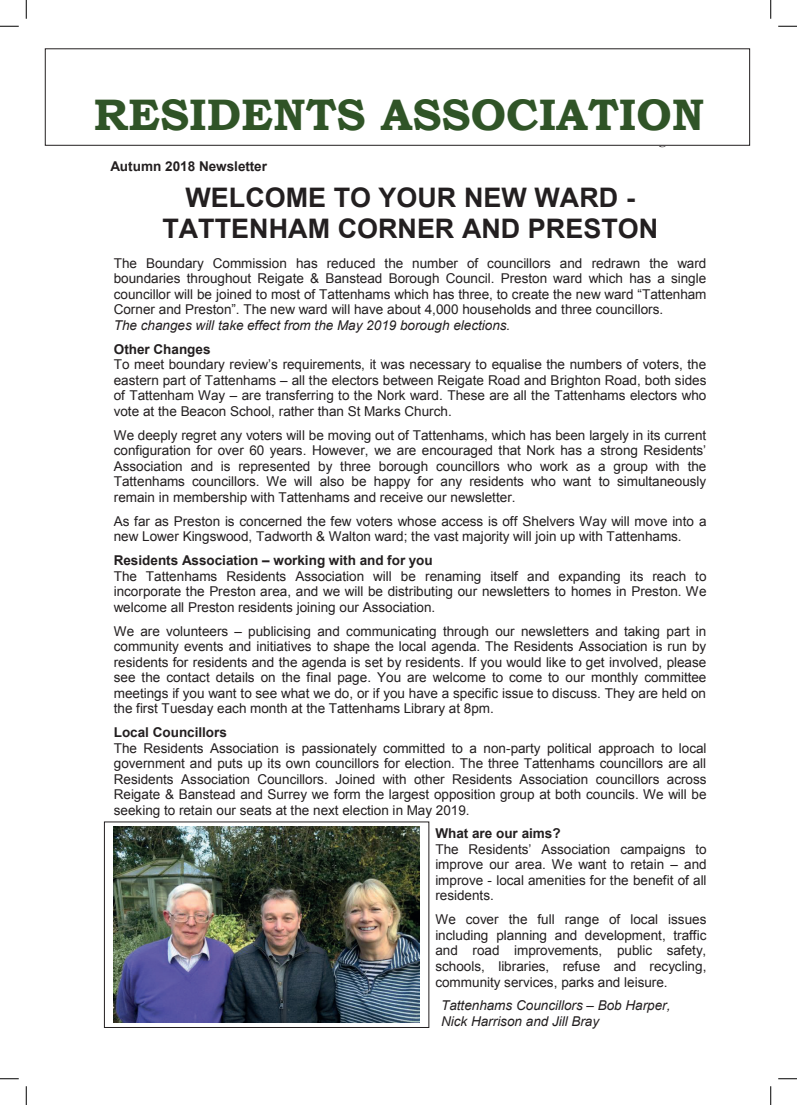
<style>
.page{position:relative;width:797px;height:1105px;background:#fff}
.page>*{position:absolute;margin:0;border:0;box-sizing:border-box;transform-origin:0 0}
.t1{font:700 44.12px "Bookman Old Style";color:#305427}
.t2{font:700 26.88px/31px "Arial";color:#231f20;text-align:center}
.t3{font:13.5px/15.5px "Arial";color:#231f20;text-align:justify}
.t4{font:italic 13.5px/15.5px "Arial";color:#231f20}
.t5{font:700 13.5px "Arial";color:#231f20}
</style>
<div class="page">
<div style="left:45px;top:48px;width:705px;height:98px;border:1px solid #231f20"></div>
<div style="left:104px;top:821px;width:325px;height:207px;border:1px solid #231f20"></div>
<img style="left:114px;top:827px;width:305px;height:195px">
<svg style="left:0;top:25px;width:19px;height:2px"></svg>
<svg style="left:778px;top:25px;width:19px;height:2px"></svg>
<svg style="left:0;top:1078px;width:19px;height:1px"></svg>
<svg style="left:778px;top:1078px;width:19px;height:1px"></svg>
<svg style="left:25px;top:0;width:2px;height:19px"></svg>
<svg style="left:25px;top:1086px;width:2px;height:19px"></svg>
<svg style="left:770px;top:0;width:1px;height:19px"></svg>
<svg style="left:770px;top:1086px;width:1px;height:19px"></svg>
<h1 class="t1" style="left:94px;top:83px;width:612px">RESIDENTS ASSOCIATION</h1>
<p class="t5" style="left:110px;top:157px;width:158px">Autumn 2018 Newsletter</p>
<h2 class="t2" style="left:162px;top:183px;width:497px">WELCOME TO YOUR NEW WARD -<br>TATTENHAM CORNER AND PRESTON</h2>
<p class="t3" style="left:114px;top:255px;width:594px">The Boundary Commission has reduced the number of councillors and redrawn the ward boundaries throughout Reigate &amp; Banstead Borough Council. Preston ward which has a single councillor will be joined to most of Tattenhams which has three, to create the new ward “Tattenham Corner and Preston”. The new ward will have about 4,000 households and three councillors.</p>
<p class="t4" style="left:114px;top:317px;width:398px">The changes will take effect from the May 2019 borough elections.</p>
<p class="t5" style="left:114px;top:340px;width:98px">Other Changes</p>
<p class="t3" style="left:114px;top:357px;width:594px">To meet boundary review’s requirements, it was necessary to equalise the numbers of voters, the eastern part of Tattenhams – all the electors between Reigate Road and Brighton Road, both sides of Tattenham Way – are transferring to the Nork ward. These are all the Tattenhams electors who vote at the Beacon School, rather than St Marks Church.</p>
<p class="t3" style="left:114px;top:427px;width:594px">We deeply regret any voters will be moving out of Tattenhams, which has been largely in its current configuration for over 60 years. However, we are encouraged that Nork has a strong Residents’ Association and is represented by three borough councillors who work as a group with the Tattenhams councillors. We will also be happy for any residents who want to simultaneously remain in membership with Tattenhams and receive our newsletter.</p>
<p class="t3" style="left:114px;top:513px;width:594px">As far as Preston is concerned the few voters whose access is off Shelvers Way will move into a new Lower Kingswood, Tadworth &amp; Walton ward; the vast majority will join up with Tattenhams.</p>
<p class="t5" style="left:114px;top:551px;width:320px">Residents Association – working with and for you</p>
<p class="t3" style="left:114px;top:568px;width:594px">The Tattenhams Residents Association will be renaming itself and expanding its reach to incorporate the Preston area, and we will be distributing our newsletters to homes in Preston. We welcome all Preston residents joining our Association.</p>
<p class="t3" style="left:114px;top:623px;width:594px">We are volunteers – publicising and communicating through our newsletters and taking part in community events and initiatives to shape the local agenda. The Residents Association is run by residents for residents and the agenda is set by residents. If you would like to get involved, please see the contact details on the final page. You are welcome to come to our monthly committee meetings if you want to see what we do, or if you have a specific issue to discuss. They are held on the first Tuesday each month at the Tattenhams Library at 8pm.</p>
<p class="t5" style="left:114px;top:723px;width:115px">Local Councillors</p>
<p class="t3" style="left:114px;top:740px;width:594px">The Residents Association is passionately committed to a non-party political approach to local government and puts up its own councillors for election. The three Tattenhams councillors are all Residents Association Councillors. Joined with other Residents Association councillors across Reigate &amp; Banstead and Surrey we form the largest opposition group at both councils. We will be seeking to retain our seats at the next election in May 2019.</p>
<p class="t5" style="left:435px;top:825px;width:127px">What are our aims?</p>
<p class="t3" style="left:435px;top:842px;width:273px">The Residents’ Association campaigns to improve our area. We want to retain – and improve - local amenities for the benefit of all residents.</p>
<p class="t3" style="left:435px;top:912px;width:273px">We cover the full range of local issues including planning and development, traffic and road improvements, public safety, schools, libraries, refuse and recycling, community services, parks and leisure.</p>
<p class="t4" style="left:441px;top:998px;width:231px">Tattenhams Councillors – Bob Harper,<br>Nick Harrison and Jill Bray</p>
</div>
